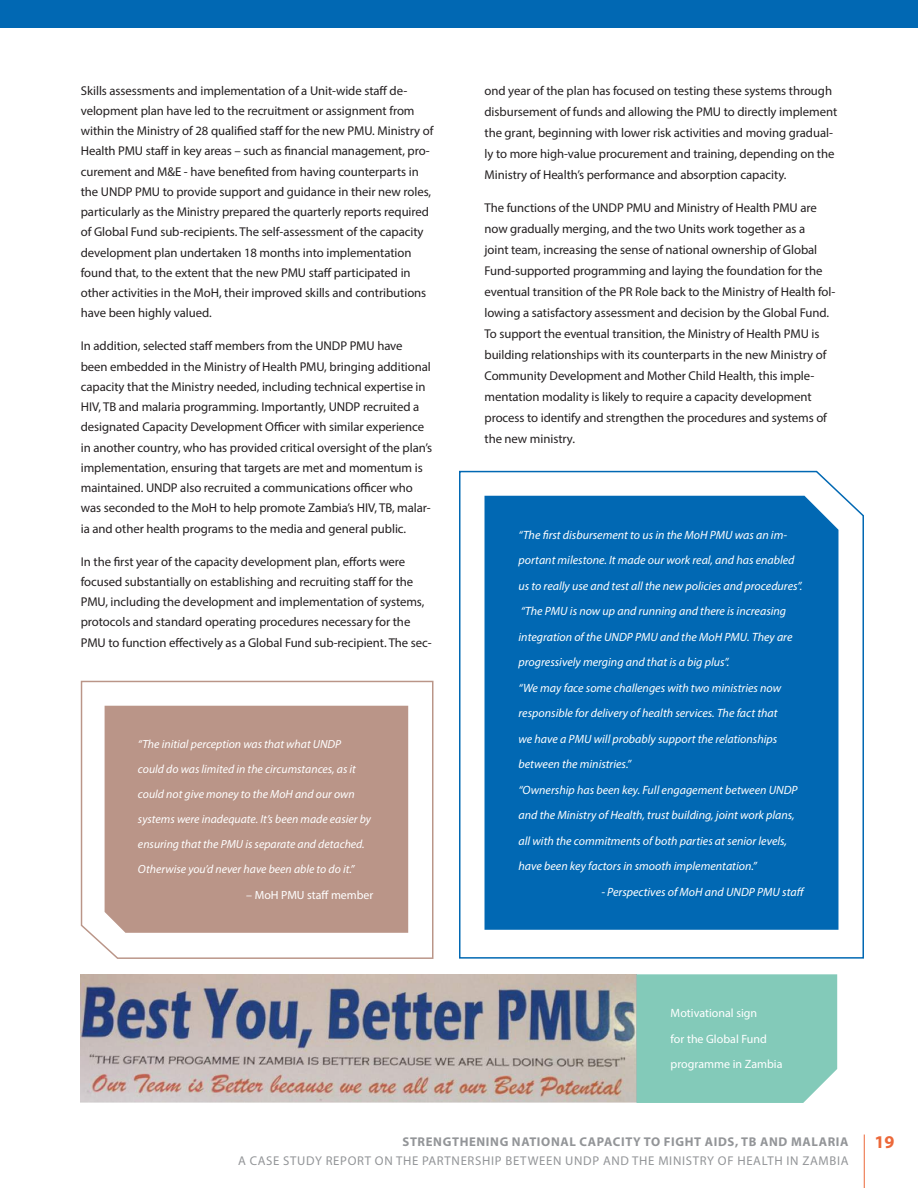
<style>
.page{position:relative;width:918px;height:1188px;background:#fff}
.page>*{position:absolute;margin:0;border:0;box-sizing:border-box;transform-origin:0 0}
.t1{font:700 18px "Myriad Pro";color:#ec6839}
.t2{font:12.75px/20.2px "Myriad Pro";letter-spacing:-.005em;color:#231f20}
.t3{font:12.75px "Myriad Pro";letter-spacing:.055em;color:#939598}
.t4{font:700 12.75px "Myriad Pro";letter-spacing:.05em;color:#939598}
.t5{font:italic 12px/25.5px "Myriad Pro";color:#fff}
.t6{font:12px/25.5px "Myriad Pro";color:#fff}
.t7{font:italic 11.85px/25px "Myriad Pro";color:#fff}
.t8{font:11.85px "Myriad Pro";color:#fff}
</style>
<div class="page">
<div style="left:0;top:0;width:918px;height:27px;background:#0168b3"></div>
<hr style="left:864px;top:1135px;width:1px;height:53px;background:#ec6839">
<svg style="left:80px;top:680px;width:354px;height:279px"></svg>
<div style="left:105px;top:706px;width:303px;height:227px;background:#ba9588"></div>
<svg style="left:459px;top:470px;width:405px;height:489px"></svg>
<div style="left:485px;top:496px;width:353px;height:434px;background:#0168b3"></div>
<img style="left:81px;top:974px;width:556px;height:129px">
<div style="left:637px;top:974px;width:200px;height:129px;background:#83cab9"></div>
<p class="t2" style="left:81px;top:80px;width:354px">Skills assessments and implementation of a Unit-wide staff de&shy;velopment plan have led to the recruitment or assignment from within the Ministry of 28 qualified staff for the new PMU. Ministry of Health PMU staff in key areas – such as financial management, pro&shy;curement and M&amp;E - have benefited from having counterparts in the UNDP PMU to provide support and guidance in their new roles, particularly as the Ministry prepared the quarterly reports required of Global Fund sub-recipients. The self-assessment of the capacity development plan undertaken 18 months into implementation found that, to the extent that the new PMU staff participated in other activities in the MoH, their improved skills and contributions have been highly valued.</p>
<p class="t2" style="left:81px;top:336px;width:353px">In addition, selected staff members from the UNDP PMU have been embedded in the Ministry of Health PMU, bringing additional capacity that the Ministry needed, including technical expertise in HIV, TB and malaria programming. Importantly, UNDP recruited a designated Capacity Development Officer with similar experience in another country, who has provided critical oversight of the plan’s implementation, ensuring that targets are met and momentum is maintained. UNDP also recruited a communications officer who was seconded to the MoH to help promote Zambia’s HIV, TB, malar&shy;ia and other health programs to the media and general public.</p>
<p class="t2" style="left:81px;top:551px;width:353px">In the first year of the capacity development plan, efforts were focused substantially on establishing and recruiting staff for the PMU, including the development and implementation of systems, protocols and standard operating procedures necessary for the PMU to function effectively as a Global Fund sub-recipient. The sec-</p>
<p class="t7" style="left:138px;top:731px;width:235px">“The initial perception was that what UNDP<br>could do was limited in the circumstances, as it could not give money to the MoH and our own systems were inadequate. It’s been made easier by ensuring that the PMU is separate and detached.<br>Otherwise you’d never have been able to do it.”</p>
<p class="t8" style="left:246px;top:887px;width:129px">– MoH PMU staff member</p>
<p class="t2" style="left:485px;top:80px;width:354px;line-height:21px">ond year of the plan has focused on testing these systems through disbursement of funds and allowing the PMU to directly implement the grant, beginning with lower risk activities and moving gradual&shy;ly to more high-value procurement and training, depending on the Ministry of Health’s performance and absorption capacity.</p>
<p class="t2" style="left:485px;top:197px;width:352px;line-height:21px">The functions of the UNDP PMU and Ministry of Health PMU are now gradually merging, and the two Units work together as a<br>joint team, increasing the sense of national ownership of Global Fund-supported programming and laying the foundation for the eventual transition of the PR Role back to the Ministry of Health fol&shy;lowing a satisfactory assessment and decision by the Global Fund.<br>To support the eventual transition, the Ministry of Health PMU is building relationships with its counterparts in the new Ministry of Community Development and Mother Child Health, this imple&shy;mentation modality is likely to require a capacity development process to identify and strengthen the procedures and systems of the new ministry.</p>
<p class="t5" style="left:519px;top:522px;width:285px">“The first disbursement to us in the MoH PMU was an im&shy;portant milestone. It made our work real, and has enabled us to really use and test all the new policies and procedures”. “The PMU is now up and running and there is increasing integration of the UNDP PMU and the MoH PMU. They are progressively merging and that is a big plus”.<br>“We may face some challenges with two ministries now responsible for delivery of health services. The fact that<br>we have a PMU will probably support the relationships between the ministries.”<br>“Ownership has been key. Full engagement between UNDP and the Ministry of Health, trust building, joint work plans, all with the commitments of both parties at senior levels, have been key factors in smooth implementation.”</p>
<p class="t5" style="left:601px;top:879px;width:205px">- Perspectives of MoH and UNDP PMU staff</p>
<p class="t6" style="left:671px;top:1000px;width:113px">Motivational sign<br>for the Global Fund programme in Zambia</p>
<p class="t4" style="left:402px;top:1133px;width:448px">STRENGTHENING NATIONAL CAPACITY TO FIGHT AIDS, TB AND MALARIA</p>
<h1 class="t1" style="left:875px;top:1130px;width:21px">19</h1>
<p class="t3" style="left:238px;top:1153px;width:612px">A CASE STUDY REPORT ON THE PARTNERSHIP BETWEEN UNDP AND THE MINISTRY OF HEALTH IN ZAMBIA</p>
</div>
